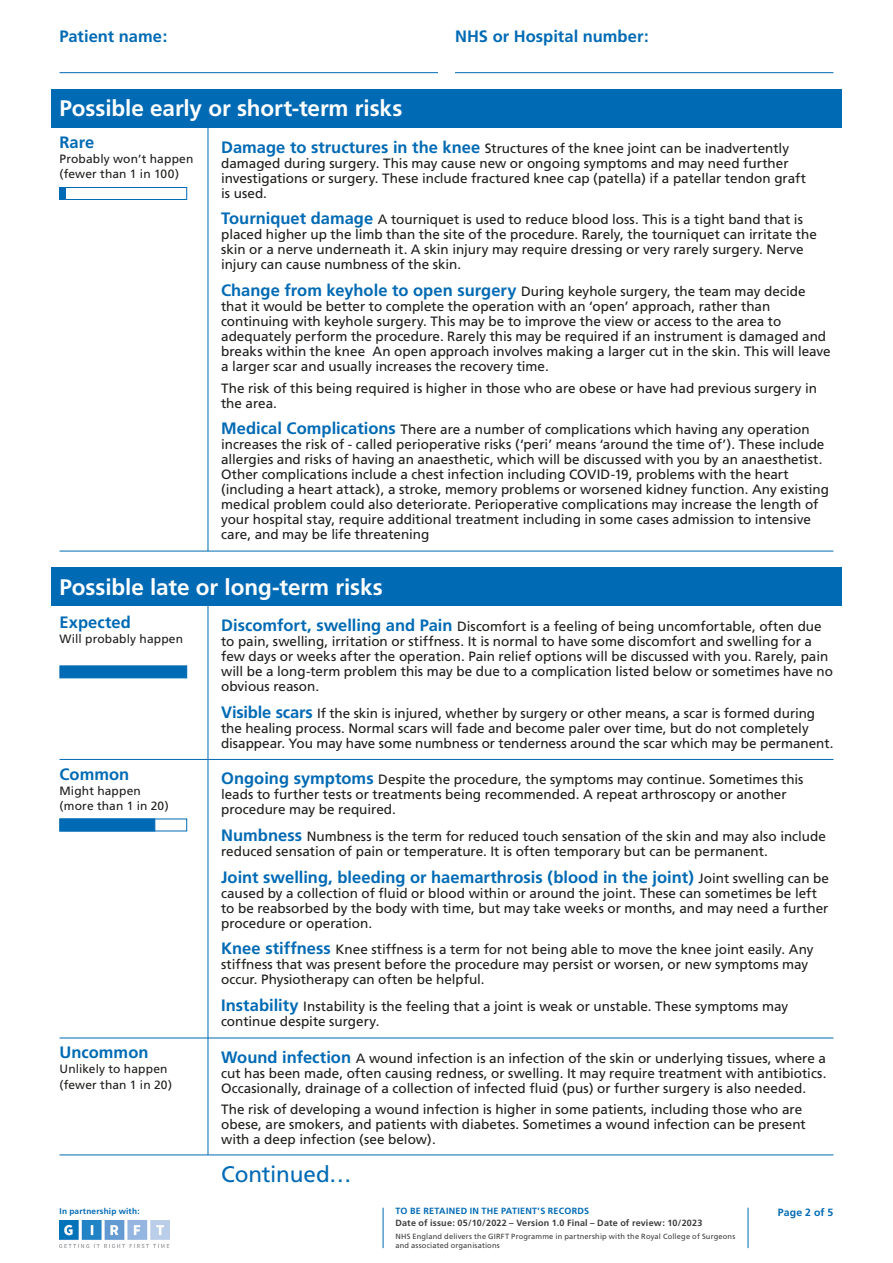
<style>
.page{position:relative;width:893px;height:1263px;background:#fff}
.page>*{position:absolute;margin:0;border:0;box-sizing:border-box;transform-origin:0 0}
.t1{font:700 22.5px "Frutiger";letter-spacing:-.005em;color:#fff}
.t2{font:22.5px "Frutiger";letter-spacing:-.01em;color:#006ab4}
.t3{font:700 16.5px "Frutiger";color:#006ab4}
.t4{font:13.5px/15px "Frutiger";color:#1d1d1b}
.t5{font:12px/15px "Frutiger";letter-spacing:.01em;color:#1d1d1b}
.t6{font:700 10.5px "Frutiger";letter-spacing:.015em;color:#006ab4}
.t7{font:700 9px "Frutiger";letter-spacing:.02em;color:#3c3c3b}
.t8{font:700 9px "Frutiger";letter-spacing:.025em;color:#006ab4}
.t9{font:700 8.25px "Frutiger";letter-spacing:.025em;color:#006ab4}
.t10{font:7.5px/9px "Frutiger";letter-spacing:.02em;color:#3c3c3b}
.s1{font-weight:700;font-size:16.5px;color:#006ab4}
.s2{font-weight:400;font-size:13.5px;color:#1d1d1b}
</style>
<div class="page">
<hr style="left:383px;top:1208px;width:1px;height:40px;background:#006ab4">
<hr style="left:748px;top:1208px;width:1px;height:40px;background:#006ab4">
<img style="left:60px;top:1220px;width:109px;height:28px">
<div style="left:51px;top:89px;width:791px;height:39px;background:#006ab4"></div>
<hr style="left:60px;top:551px;width:773px;height:1px;background:#006ab4">
<hr style="left:208px;top:128px;width:1px;height:423px;background:#006ab4">
<div style="left:60px;top:187px;width:127px;height:13px;border:1px solid #006ab4"></div>
<div style="left:60px;top:187px;width:6px;height:13px;background:#006ab4"></div>
<div style="left:51px;top:568px;width:791px;height:38px;background:#006ab4"></div>
<hr style="left:60px;top:759px;width:773px;height:1px;background:#006ab4">
<hr style="left:60px;top:1037px;width:773px;height:1px;background:#006ab4">
<hr style="left:208px;top:606px;width:1px;height:549px;background:#006ab4">
<div style="left:60px;top:819px;width:95px;height:12px;background:#006ab4"></div>
<div style="left:60px;top:665px;width:127px;height:13px;background:#006ab4;border:1px solid #006ab4"></div>
<hr style="left:60px;top:1154px;width:773px;height:1px;background:#006ab4">
<hr style="left:60px;top:72px;width:378px;height:1px;background:#006ab4">
<hr style="left:455px;top:72px;width:378px;height:1px;background:#006ab4">
<h2 class="t3" style="left:60px;top:27px;width:109px">Patient name:</h2>
<h2 class="t3" style="left:455px;top:27px;width:195px">NHS or Hospital number:</h2>
<h2 class="t1" style="left:60px;top:95px;width:344px">Possible early or short-term risks</h2>
<h2 class="t3" style="left:60px;top:133px;width:36px">Rare</h2>
<h2 class="t5" style="left:60px;top:152px;width:135px">Probably won’t happen (fewer than 1 in 100)</h2>
<h2 class="t4" style="left:221px;top:141px;width:586px"><span class="s1">Damage to structures in the knee</span> Structures of the knee joint can be inadvertently damaged during surgery. This may cause new or ongoing symptoms and may need further investigations or surgery. These include fractured knee cap (patella) if a patellar tendon graft is used.</h2>
<h2 class="t4" style="left:221px;top:212px;width:597px"><span class="s1">Tourniquet damage</span> A tourniquet is used to reduce blood loss. This is a tight band that is placed higher up the limb than the site of the procedure. Rarely, the tourniquet can irritate the skin or a nerve underneath it. A skin injury may require dressing or very rarely surgery. Nerve injury can cause numbness of the skin.</h2>
<h2 class="t4" style="left:221px;top:284px;width:611px"><span class="s1">Change from keyhole to open surgery</span> During keyhole surgery, the team may decide that it would be better to complete the operation with an ‘open’ approach, rather than continuing with keyhole surgery. This may be to improve the view or access to the area to adequately perform the procedure. Rarely this may be required if an instrument is damaged and breaks within the knee An open approach involves making a larger cut in the skin. This will leave a larger scar and usually increases the recovery time.</h2>
<h2 class="t4" style="left:221px;top:380px;width:597px">The risk of this being required is higher in those who are obese or have had previous surgery in the area.</h2>
<h2 class="t4" style="left:221px;top:422px;width:609px"><span class="s1">Medical Complications</span> There are a number of complications which having any operation increases the risk of - called perioperative risks (‘peri’ means ‘around the time of’). These include allergies and risks of having an anaesthetic, which will be discussed with you by an anaesthetist.<br>Other complications include a chest infection including COVID-19, problems with the heart (including a heart attack), a stroke, memory problems or worsened kidney function. Any existing medical problem could also deteriorate. Perioperative complications may increase the length of your hospital stay, require additional treatment including in some cases admission to intensive care, and may be life threatening</h2>
<h2 class="t1" style="left:60px;top:573px;width:325px">Possible late or long-term risks</h2>
<h2 class="t3" style="left:60px;top:612px;width:73px">Expected</h2>
<h2 class="t5" style="left:60px;top:631px;width:125px">Will probably happen</h2>
<h2 class="t4" style="left:221px;top:619px;width:613px"><span class="s1">Discomfort, swelling and Pain</span> Discomfort is a feeling of being uncomfortable, often due to pain, swelling, irritation or stiffness. It is normal to have some discomfort and swelling for a few days or weeks after the operation. Pain relief options will be discussed with you. Rarely, pain will be a long-term problem this may be due to a complication listed below or sometimes have no obvious reason.</h2>
<h2 class="t4" style="left:221px;top:706px;width:614px"><span class="s1">Visible scars</span> If the skin is injured, whether by surgery or other means, a scar is formed during the healing process. Normal scars will fade and become paler over time, but do not completely disappear. You may have some numbness or tenderness around the scar which may be permanent.</h2>
<h2 class="t4" style="left:221px;top:772px;width:584px"><span class="s1">Ongoing symptoms</span> Despite the procedure, the symptoms may continue. Sometimes this leads to further tests or treatments being recommended. A repeat arthroscopy or another procedure may be required.</h2>
<h2 class="t4" style="left:221px;top:829px;width:606px"><span class="s1">Numbness</span> Numbness is the term for reduced touch sensation of the skin and may also include reduced sensation of pain or temperature. It is often temporary but can be permanent.</h2>
<h2 class="t3" style="left:221px;top:867px;width:609px">Joint swelling, bleeding or haemarthrosis (blood in the joint) <span class="s2">Joint swelling can be</span></h2>
<h2 class="t4" style="left:221px;top:885px;width:609px">caused by a collection of fluid or blood within or around the joint. These can sometimes be left to be reabsorbed by the body with time, but may take weeks or months, and may need a further procedure or operation.</h2>
<h2 class="t4" style="left:221px;top:942px;width:594px"><span class="s1">Knee stiffness</span> Knee stiffness is a term for not being able to move the knee joint easily. Any stiffness that was present before the procedure may persist or worsen, or new symptoms may occur. Physiotherapy can often be helpful.</h2>
<h2 class="t4" style="left:221px;top:999px;width:569px"><span class="s1">Instability</span> Instability is the feeling that a joint is weak or unstable. These symptoms may continue despite surgery.</h2>
<h2 class="t3" style="left:60px;top:764px;width:71px">Common</h2>
<h2 class="t5" style="left:60px;top:783px;width:111px">Might happen (more than 1 in 20)</h2>
<h2 class="t3" style="left:60px;top:1043px;width:91px">Uncommon</h2>
<h2 class="t5" style="left:60px;top:1062px;width:114px">Unlikely to happen (fewer than 1 in 20)</h2>
<h2 class="t4" style="left:221px;top:1050px;width:607px;text-align:justify"><span class="s1">Wound infection</span> A wound infection is an infection of the skin or underlying tissues, where a cut has been made, often causing redness, or swelling. It may require treatment with antibiotics.<br>Occasionally, drainage of a collection of infected fluid (pus) or further surgery is also needed.</h2>
<h2 class="t4" style="left:221px;top:1102px;width:586px">The risk of developing a wound infection is higher in some patients, including those who are obese, are smokers, and patients with diabetes. Sometimes a wound infection can be present with a deep infection (see below).</h2>
<h2 class="t2" style="left:221px;top:1161px;width:132px">Continued…</h2>
<p class="t9" style="left:60px;top:1206px;width:82px">In partnership with:</p>
<p class="t6" style="left:778px;top:1206px;width:57px">Page 2 of 5</p>
<p class="t8" style="left:395px;top:1206px;width:195px">TO BE RETAINED IN THE PATIENT’S RECORDS</p>
<p class="t7" style="left:395px;top:1217px;width:308px">Date of issue: 05/10/2022 – Version 1.0 Final – Date of review: 10/2023</p>
<p class="t10" style="left:395px;top:1232px;width:341px">NHS England delivers the GIRFT Programme in partnership with the Royal College of Surgeons and associated organisations</p>
</div>
